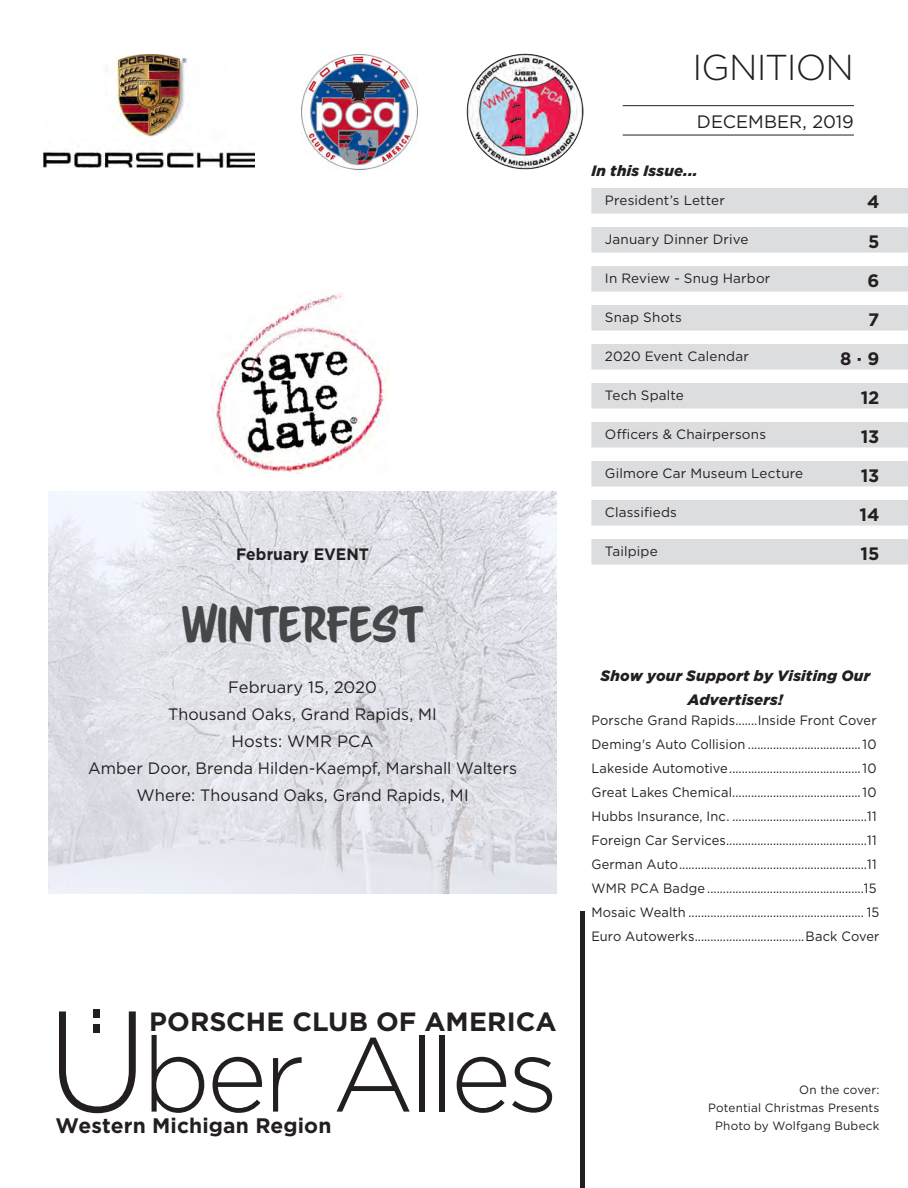
<style>
.page{position:relative;width:908px;height:1188px;background:#fff}
.page>*{position:absolute;margin:0;border:0;box-sizing:border-box;transform-origin:0 0}
.Frontpage_Teaser_Bod{font:300 143.1px "Gotham";color:#231f20;scale:.93 1}
.Frontpage_Teaser_Bod-2{font:300 105px "Gotham";letter-spacing:-.045em;color:#231f20}
.t1{font:45px "Scriptorama Markdown JF";letter-spacing:.005em;color:#464748}
.Interior_Headline{font:300 36px "Gotham";letter-spacing:-.025em;color:#231f20}
.Interior_Body_Copy{font:700 26.4px "Gotham";color:#231f20}
.Frontpage_Teaser_Bod-3{font:700 21px "Gotham";letter-spacing:.005em;color:#231f20}
.Frontpage_Teaser_Hea{font:700 18px "Gotham";letter-spacing:-.01em;color:#231f20}
.Interior_Sub_Head{font:18px "Gotham";color:#231f20}
.t2{font:16.5px/27px "Gotham";letter-spacing:.005em;color:#231f20;text-align:center}
.Tab_Dots{font:700 16.5px "Gotham";color:#231f20;scale:.95 1}
.t3{font:italic 900 15px/24px "Gotham";letter-spacing:.02em;color:#231f20;text-align:center}
.Tab_Dots-2{font:13.5px "Gotham";letter-spacing:.01em;color:#231f20;scale:.95 1}
.Tab_Dots-3{font:13.5px "Gotham";letter-spacing:.01em;color:#231f20}
.Interior_Body_Copy-2{font:12px "Gotham";letter-spacing:.015em;color:#231f20}
</style>
<div class="page">
<img style="left:49px;top:492px;width:507px;height:402px">
<hr style="left:622px;top:105px;width:231px;height:1px;background:#231f20">
<hr style="left:622px;top:135px;width:231px;height:1px;background:#231f20">
<img style="left:43px;top:54px;width:211px;height:113px">
<img style="left:301px;top:54px;width:116px;height:116px">
<img style="left:466px;top:53px;width:117px;height:117px">
<div style="left:580px;top:912px;width:5px;height:276px;background:#231f20"></div>
<img style="left:213px;top:293px;width:173px;height:180px">
<div style="left:591px;top:188px;width:316px;height:26px;background:#dcdddf"></div>
<div style="left:591px;top:227px;width:316px;height:26px;background:#dcdddf"></div>
<div style="left:591px;top:266px;width:316px;height:26px;background:#dcdddf"></div>
<div style="left:591px;top:305px;width:316px;height:26px;background:#dcdddf"></div>
<div style="left:591px;top:344px;width:316px;height:26px;background:#dcdddf"></div>
<div style="left:591px;top:383px;width:316px;height:26px;background:#dcdddf"></div>
<div style="left:591px;top:422px;width:316px;height:26px;background:#dcdddf"></div>
<div style="left:591px;top:461px;width:316px;height:26px;background:#dcdddf"></div>
<div style="left:591px;top:500px;width:316px;height:26px;background:#dcdddf"></div>
<div style="left:591px;top:539px;width:316px;height:26px;background:#dcdddf"></div>
<p class="Tab_Dots" style="left:236px;top:543px;width:141px">February EVENT</p>
<p class="t1" style="left:183px;top:595px;width:241px">WINTERFEST</p>
<p class="t2" style="left:228px;top:674px;width:150px">February 15, 2020</p>
<p class="t2" style="left:168px;top:701px;width:270px">Thousand Oaks, Grand Rapids, MI<br>Hosts: WMR PCA</p>
<p class="t2" style="left:88px;top:755px;width:430px">Amber Door, Brenda Hilden-Kaempf, Marshall Walters</p>
<p class="t2" style="left:136px;top:782px;width:333px">Where: Thousand Oaks, Grand Rapids, MI</p>
<p class="Frontpage_Teaser_Bod-2" style="left:84px;top:914px;width:26px">.</p>
<p class="Frontpage_Teaser_Bod-2" style="left:84px;top:929px;width:26px">.</p>
<p class="Interior_Body_Copy" style="left:149px;top:1004px;width:409px">PORSCHE CLUB OF AMERICA</p>
<p class="Frontpage_Teaser_Bod" style="left:47px;top:971px;width:111px">U</p>
<p class="Frontpage_Teaser_Bod-3" style="left:56px;top:1112px;width:277px">Western Michigan Region</p>
<p class="Frontpage_Teaser_Bod-2" style="left:142px;top:1008px;width:418px">ber Alles</p>
<p class="Interior_Headline" style="left:692px;top:44px;width:163px">IGNITION</p>
<p class="Interior_Sub_Head" style="left:696px;top:110px;width:158px">DECEMBER, 2019</p>
<p class="t3" style="left:591px;top:159px;width:107px">In this Issue...</p>
<p class="Tab_Dots-3" style="left:604px;top:192px;width:121px">President’s Letter</p>
<p class="Tab_Dots-3" style="left:604px;top:231px;width:145px">January Dinner Drive</p>
<p class="Tab_Dots-3" style="left:604px;top:270px;width:167px">In Review - Snug Harbor</p>
<p class="Tab_Dots-3" style="left:604px;top:309px;width:78px">Snap Shots</p>
<p class="Tab_Dots-3" style="left:604px;top:348px;width:145px">2020 Event Calendar</p>
<p class="Tab_Dots-3" style="left:604px;top:387px;width:80px">Tech Spalte</p>
<p class="Tab_Dots-3" style="left:604px;top:426px;width:163px">Officers &amp; Chairpersons</p>
<p class="Tab_Dots-3" style="left:604px;top:465px;width:200px">Gilmore Car Museum Lecture</p>
<p class="Tab_Dots-3" style="left:604px;top:504px;width:73px">Classifieds</p>
<p class="Tab_Dots-3" style="left:604px;top:543px;width:54px">Tailpipe</p>
<p class="Frontpage_Teaser_Hea" style="left:866px;top:190px;width:14px">4</p>
<p class="Frontpage_Teaser_Hea" style="left:867px;top:229px;width:13px">5</p>
<p class="Frontpage_Teaser_Hea" style="left:867px;top:268px;width:13px">6</p>
<p class="Frontpage_Teaser_Hea" style="left:868px;top:307px;width:13px">7</p>
<p class="Frontpage_Teaser_Hea" style="left:839px;top:346px;width:41px">8 · 9</p>
<p class="Frontpage_Teaser_Hea" style="left:860px;top:385px;width:20px">12</p>
<p class="Frontpage_Teaser_Hea" style="left:860px;top:424px;width:20px">13</p>
<p class="Frontpage_Teaser_Hea" style="left:860px;top:463px;width:20px">13</p>
<p class="Frontpage_Teaser_Hea" style="left:859px;top:502px;width:21px">14</p>
<p class="Frontpage_Teaser_Hea" style="left:860px;top:541px;width:20px">15</p>
<p class="t3" style="left:600px;top:664px;width:271px">Show your Support by Visiting Our<br>Advertisers!</p>
<p class="Tab_Dots-2" style="left:591px;top:712px;width:302px">Porsche Grand Rapids.......Inside Front Cover</p>
<p class="Tab_Dots-2" style="left:591px;top:736px;width:301px">Deming's Auto Collision ....................................10</p>
<p class="Tab_Dots-2" style="left:591px;top:760px;width:301px">Lakeside Automotive..........................................10</p>
<p class="Tab_Dots-2" style="left:591px;top:784px;width:301px">Great Lakes Chemical.........................................10</p>
<p class="Tab_Dots-2" style="left:591px;top:808px;width:302px">Hubbs Insurance, Inc. ...........................................11</p>
<p class="Tab_Dots-2" style="left:591px;top:832px;width:302px">Foreign Car Services.............................................11</p>
<p class="Tab_Dots-2" style="left:591px;top:856px;width:302px">German Auto............................................................11</p>
<p class="Tab_Dots-2" style="left:591px;top:880px;width:302px">WMR PCA Badge ..................................................15</p>
<p class="Tab_Dots-2" style="left:591px;top:904px;width:304px">Mosaic Wealth ........................................................ 15</p>
<p class="Tab_Dots-2" style="left:591px;top:928px;width:304px">Euro Autowerks...................................Back Cover</p>
<p class="Interior_Body_Copy-2" style="left:799px;top:1082px;width:82px">On the cover:</p>
<p class="Interior_Body_Copy-2" style="left:708px;top:1100px;width:172px">Potential Christmas Presents</p>
<p class="Interior_Body_Copy-2" style="left:715px;top:1118px;width:166px">Photo by Wolfgang Bubeck</p>
</div>
